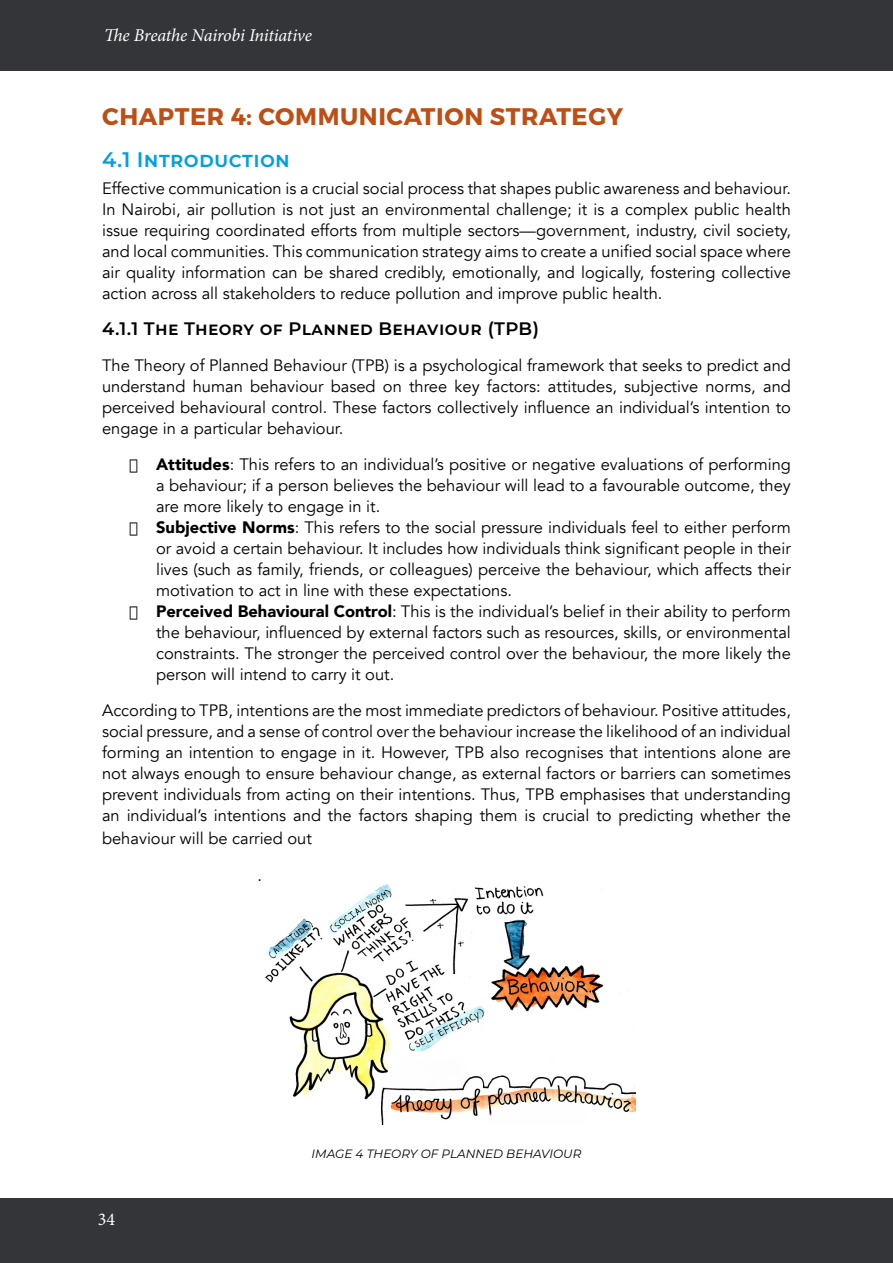
<style>
.page{position:relative;width:893px;height:1263px;background:#fff}
.page>*{position:absolute;margin:0;border:0;box-sizing:border-box;transform-origin:0 0}
.t1{font:700 24px "Montserrat";letter-spacing:.025em;color:#bf4e14}
.t2{font:600 21px "Montserrat";letter-spacing:.015em;color:#009fe3}
.t3{font:600 18px "Montserrat";letter-spacing:.02em;color:#000}
.t4{font:italic 18px "Minion Pro";letter-spacing:-.015em;color:#fff}
.t5{font:18px "Minion Pro";color:#fff}
.t6{font:16.5px/21px "Avenir";color:#000;text-align:justify}
.t7{font:italic 12px "Montserrat";color:#000}
.s1{font-weight:900}
</style>
<div class="page">
<div style="left:0;top:0;width:893px;height:71px;background:#343539"></div>
<div style="left:0;top:1198px;width:893px;height:65px;background:#343539"></div>
<img style="left:265px;top:884px;width:370px;height:240px">
<p class="t4" style="left:104px;top:23px;width:209px">The Breathe Nairobi Initiative</p>
<h1 class="t1" style="left:102px;top:102px;width:522px">CHAPTER 4: COMMUNICATION STRATEGY</h1>
<p class="t2" style="left:102px;top:145px;width:189px">4.1 Introduction</p>
<p class="t6" style="left:102px;top:178px;width:690px">Effective communication is a crucial social process that shapes public awareness and behaviour.<br>In Nairobi, air pollution is not just an environmental challenge; it is a complex public health issue requiring coordinated efforts from multiple sectors—government, industry, civil society, and local communities. This communication strategy aims to create a unified social space where air quality information can be shared credibly, emotionally, and logically, fostering collective action across all stakeholders to reduce pollution and improve public health.</p>
<p class="t3" style="left:102px;top:316px;width:438px">4.1.1 The Theory of Planned Behaviour (TPB)</p>
<p class="t6" style="left:102px;top:355px;width:690px">The Theory of Planned Behaviour (TPB) is a psychological framework that seeks to predict and understand human behaviour based on three key factors: attitudes, subjective norms, and perceived behavioural control. These factors collectively influence an individual’s intention to engage in a particular behaviour.</p>
<p class="t6" style="left:156px;top:454px;width:636px;text-indent:-27px">• <span class="s1">Attitudes</span>: This refers to an individual’s positive or negative evaluations of performing a behaviour; if a person believes the behaviour will lead to a favourable outcome, they are more likely to engage in it.</p>
<p class="t6" style="left:156px;top:517px;width:636px;text-indent:-27px">• <span class="s1">Subjective Norms</span>: This refers to the social pressure individuals feel to either perform or avoid a certain behaviour. It includes how individuals think significant people in their lives (such as family, friends, or colleagues) perceive the behaviour, which affects their motivation to act in line with these expectations.</p>
<p class="t6" style="left:156px;top:601px;width:636px;text-indent:-27px">• <span class="s1">Perceived Behavioural Control</span>: This is the individual’s belief in their ability to perform the behaviour, influenced by external factors such as resources, skills, or environmental constraints. The stronger the perceived control over the behaviour, the more likely the person will intend to carry it out.</p>
<p class="t6" style="left:102px;top:700px;width:690px">According to TPB, intentions are the most immediate predictors of behaviour. Positive attitudes, social pressure, and a sense of control over the behaviour increase the likelihood of an individual forming an intention to engage in it. However, TPB also recognises that intentions alone are not always enough to ensure behaviour change, as external factors or barriers can sometimes prevent individuals from acting on their intentions. Thus, TPB emphasises that understanding an individual’s intentions and the factors shaping them is crucial to predicting whether the</p>
<p class="t6" style="left:102px;top:828px;width:211px">behaviour will be carried out</p>
<p class="t6" style="left:258px;top:865px;width:6px">.</p>
<p class="t5" style="left:98px;top:1207px;width:19px">34</p>
<p class="t7" style="left:312px;top:1145px;width:271px">IMAGE 4 THEORY OF PLANNED BEHAVIOUR</p>
</div>
